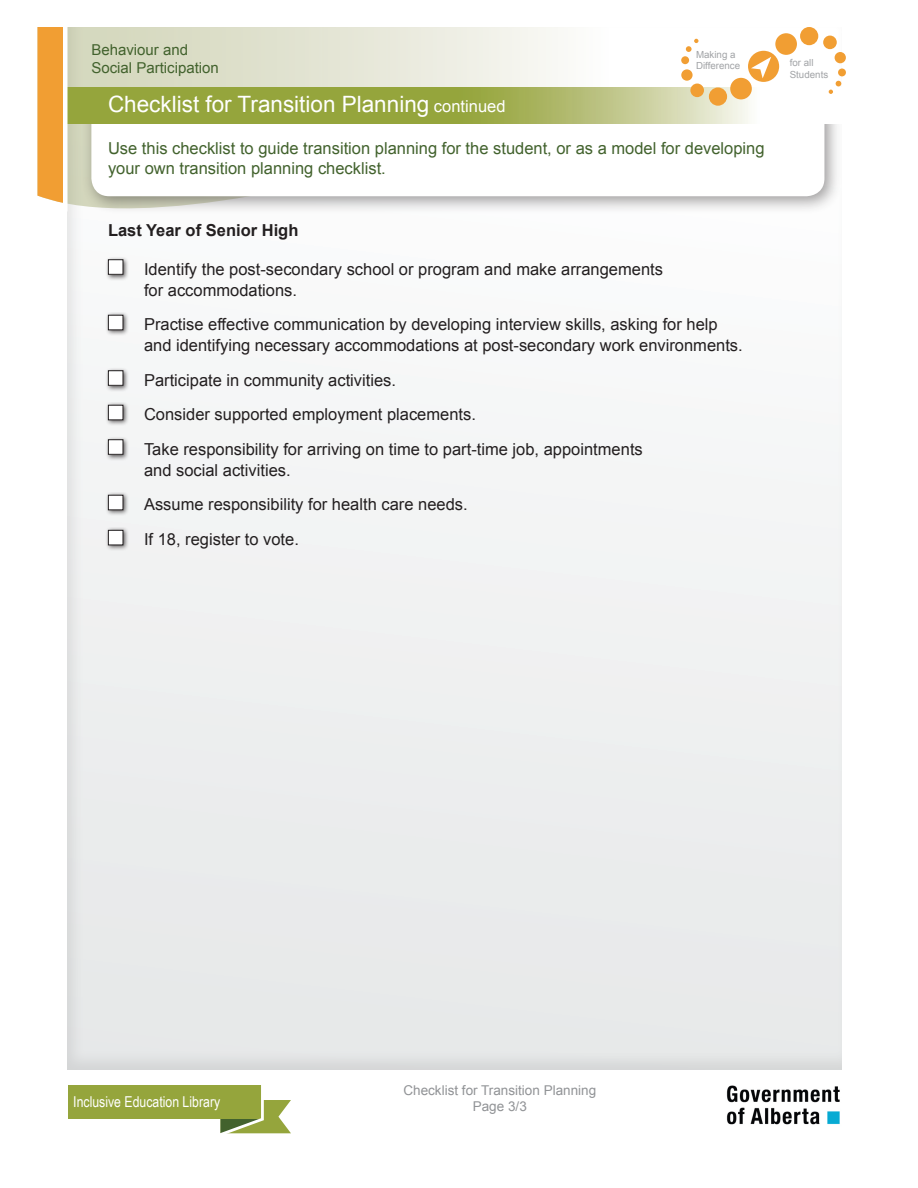
<style>
.page{position:relative;width:918px;height:1188px;background:#fff}
.page>*{position:absolute;margin:0;border:0;box-sizing:border-box;transform-origin:0 0}
.t1{font:22.5px "Arial";color:#fff}
.Body{font:16.5px/21px "Arial";color:#231f20}
.t2{font:16.5px/19.8px "Arial";color:#42622d}
.Body-2{font:700 16.5px "Arial";color:#231f20}
.t3{font:15px "Arial";color:#42622d}
.t4{font:15px "Arial Narrow";color:#fff}
.t5{font:13.5px/16.2px "Arial";color:#919396;text-align:center}
.t6{font:9.75px/11.6px "Arial";color:#a1a3a6}
.s1{font-size:16.5px}
</style>
<div class="page">
<div style="left:68px;top:1086px;width:193px;height:33px;background:#95a53c"></div>
<svg style="left:209px;top:1085px;width:82px;height:49px"></svg>
<img style="left:726px;top:1085px;width:114px;height:40px">
<div style="left:56px;top:21px;width:786px;height:1049px;background:#f0f2f2"></div>
<svg style="left:56px;top:27px;width:656px;height:183px"></svg>
<div style="left:81px;top:88px;width:762px;height:126px;background:#231f20;opacity:.45"></div>
<div style="left:91px;top:98px;width:733px;height:98px;background:#fff;border-radius:18px"></div>
<div style="left:38px;top:27px;width:25px;height:176px;background:#f19e33"></div>
<svg style="left:68px;top:88px;width:775px;height:36px;background:#b0bb6e"></svg>
<div style="left:63px;top:21px;width:5px;height:191px;background:#fff"></div>
<div style="left:105px;top:256px;width:25px;height:25px;background:#231f20;opacity:.75"></div>
<div style="left:108px;top:260px;width:15px;height:14px;background:#fff"></div>
<div style="left:108px;top:259px;width:15px;height:16px;border:1px solid #231f20"></div>
<div style="left:105px;top:312px;width:25px;height:24px;background:#231f20;opacity:.75"></div>
<div style="left:108px;top:315px;width:15px;height:15px;background:#fff"></div>
<div style="left:108px;top:315px;width:15px;height:15px;border:1px solid #231f20"></div>
<div style="left:105px;top:367px;width:25px;height:25px;background:#231f20;opacity:.75"></div>
<div style="left:108px;top:371px;width:15px;height:14px;background:#fff"></div>
<div style="left:108px;top:370px;width:15px;height:16px;border:1px solid #231f20"></div>
<div style="left:105px;top:402px;width:25px;height:24px;background:#231f20;opacity:.75"></div>
<div style="left:108px;top:405px;width:15px;height:15px;background:#fff"></div>
<div style="left:108px;top:405px;width:15px;height:15px;border:1px solid #231f20"></div>
<div style="left:105px;top:436px;width:25px;height:25px;background:#231f20;opacity:.75"></div>
<div style="left:108px;top:440px;width:15px;height:14px;background:#fff"></div>
<div style="left:108px;top:439px;width:15px;height:16px;border:1px solid #231f20"></div>
<div style="left:105px;top:492px;width:25px;height:24px;background:#231f20;opacity:.75"></div>
<div style="left:108px;top:495px;width:15px;height:15px;background:#fff"></div>
<div style="left:108px;top:495px;width:15px;height:15px;border:1px solid #231f20"></div>
<div style="left:105px;top:527px;width:25px;height:25px;background:#231f20;opacity:.75"></div>
<div style="left:108px;top:530px;width:15px;height:15px;background:#fff"></div>
<div style="left:108px;top:530px;width:15px;height:15px;border:1px solid #231f20"></div>
<div style="left:748px;top:51px;width:31px;height:31px;background:#f19e33;border-radius:50%"></div>
<div style="left:730px;top:78px;width:22px;height:21px;background:#f19e33;border-radius:50%"></div>
<div style="left:709px;top:87px;width:18px;height:19px;background:#f19e33;border-radius:50%"></div>
<div style="left:690px;top:84px;width:14px;height:13px;background:#f19e33;border-radius:50%"></div>
<div style="left:681px;top:69px;width:12px;height:12px;background:#f19e33;border-radius:50%"></div>
<div style="left:681px;top:56px;width:8px;height:8px;background:#f19e33;border-radius:50%"></div>
<svg style="left:686px;top:39px;width:12px;height:13px"></svg>
<div style="left:775px;top:33px;width:22px;height:22px;background:#f19e33;border-radius:50%"></div>
<div style="left:800px;top:27px;width:18px;height:18px;background:#f19e33;border-radius:50%"></div>
<div style="left:823px;top:36px;width:14px;height:13px;background:#f19e33;border-radius:50%"></div>
<div style="left:835px;top:52px;width:11px;height:11px;background:#f19e33;border-radius:50%"></div>
<div style="left:838px;top:69px;width:8px;height:7px;background:#f19e33;border-radius:50%"></div>
<svg style="left:829px;top:81px;width:12px;height:13px"></svg>
<svg style="left:751px;top:57px;width:20px;height:21px"></svg>
<p class="t3" style="left:91px;top:39px;width:98px">Behaviour and</p>
<p class="t3" style="left:91px;top:57px;width:129px">Social Participation</p>
<p class="t1" style="left:108px;top:90px;width:399px">Checklist for Transition Planning <span class="s1">continued</span></p>
<p class="t6" style="left:696px;top:49px;width:46px">Making a<br>Difference</p>
<p class="t6" style="left:790px;top:57px;width:25px">for all</p>
<p class="t6" style="left:790px;top:69px;width:40px">Students</p>
<p class="t2" style="left:108px;top:138px;width:658px">Use this checklist to guide transition planning for the student, or as a model for developing your own transition planning checklist.</p>
<p class="Body-2" style="left:108px;top:220px;width:192px">Last Year of Senior High</p>
<p class="Body" style="left:144px;top:259px;width:521px">Identify the post-secondary school or program and make arrangements for accommodations.</p>
<p class="Body" style="left:144px;top:314px;width:600px">Practise effective communication by developing interview skills, asking for help and identifying necessary accommodations at post-secondary work environments.</p>
<p class="Body" style="left:144px;top:370px;width:254px">Participate in community activities.</p>
<p class="Body" style="left:144px;top:404px;width:333px">Consider supported employment placements.</p>
<p class="Body" style="left:144px;top:439px;width:500px">Take responsibility for arriving on time to part-time job, appointments and social activities.</p>
<p class="Body" style="left:144px;top:494px;width:325px">Assume responsibility for health care needs.</p>
<p class="Body" style="left:144px;top:529px;width:157px">If 18, register to vote.</p>
<p class="t4" style="left:73px;top:1091px;width:148px">Inclusive Education Library</p>
<p class="t5" style="left:403px;top:1082px;width:194px">Checklist for Transition Planning<br>Page 3/3</p>
</div>
